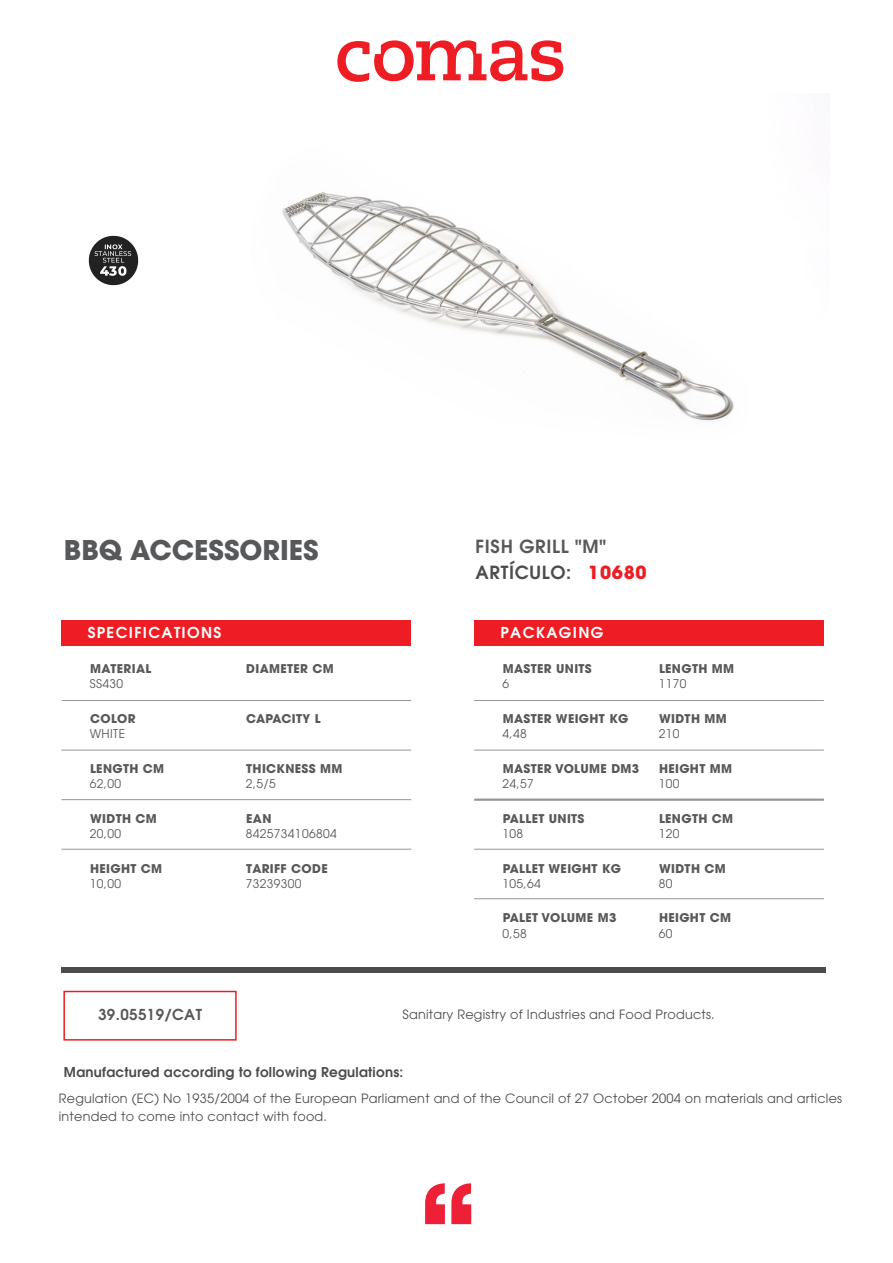
<style>
.page{position:relative;width:893px;height:1263px;background:#fff}
.page>*{position:absolute;margin:0;border:0;box-sizing:border-box;transform-origin:0 0}
.t1{font:700 27px "Avant Garde";color:#57585a}
.t2{font:600 18px/25.7px "Avant Garde";letter-spacing:.04em;color:#57585a}
.t3{font:600 15px "Avant Garde";letter-spacing:.09em;color:#fff}
.t4{font:600 15px "Avant Garde";letter-spacing:.03em;color:#57585a}
.t5{font:600 13.5px "Avant Garde";letter-spacing:.02em;color:#4b4c4d}
.t6{font:12.75px/18px "Avant Garde";letter-spacing:.02em;color:#4b4c4d}
.t7{font:700 12px "Avant Garde";letter-spacing:.03em;color:#57585a}
.t8{font:12px "Avant Garde";letter-spacing:.03em;color:#57585a}
.s1{color:#4b4c4d}
.s2{font-weight:700;color:#ee1d23}
</style>
<div class="page">
<svg style="left:425px;top:1183px;width:20px;height:41px"></svg>
<svg style="left:451px;top:1183px;width:20px;height:41px"></svg>
<svg style="left:337px;top:40px;width:226px;height:42px"></svg>
<div style="left:61px;top:620px;width:350px;height:25px;background:#ee1d23"></div>
<div style="left:61px;top:967px;width:765px;height:6px;background:#4b4c4d"></div>
<hr style="left:61px;top:700px;width:350px;height:1px;background:#939598">
<hr style="left:61px;top:750px;width:350px;height:1px;background:#939598">
<hr style="left:61px;top:799px;width:350px;height:1px;background:#939598">
<hr style="left:61px;top:849px;width:350px;height:1px;background:#939598">
<div style="left:474px;top:620px;width:350px;height:25px;background:#ee1d23"></div>
<hr style="left:474px;top:700px;width:350px;height:1px;background:#939598">
<hr style="left:474px;top:750px;width:350px;height:1px;background:#939598">
<hr style="left:474px;top:798px;width:350px;height:3px;background:#939598">
<hr style="left:474px;top:849px;width:350px;height:1px;background:#939598">
<hr style="left:474px;top:898px;width:350px;height:1px;background:#939598">
<div style="left:63px;top:991px;width:174px;height:49px;border:2px solid #ee1d23"></div>
<img style="left:88px;top:235px;width:51px;height:51px">
<img style="left:282px;top:192px;width:452px;height:229px">
<h1 class="t1" style="left:64px;top:532px;width:256px">BBQ ACCESSORIES</h1>
<h2 class="t2" style="left:475px;top:533px;width:173px">FISH GRILL "M"<br><span class="s1">ARTÍCULO:</span> <span class="s2">10680</span></h2>
<p class="t3" style="left:88px;top:623px;width:135px">SPECIFICATIONS</p>
<p class="t7" style="left:90px;top:661px;width:63px">MATERIAL</p>
<p class="t7" style="left:246px;top:661px;width:89px">DIAMETER CM</p>
<p class="t3" style="left:500px;top:623px;width:104px">PACKAGING</p>
<p class="t7" style="left:503px;top:661px;width:91px">MASTER UNITS</p>
<p class="t7" style="left:659px;top:661px;width:77px">LENGTH MM</p>
<p class="t8" style="left:90px;top:677px;width:35px">SS430</p>
<p class="t8" style="left:502px;top:677px;width:8px">6</p>
<p class="t8" style="left:659px;top:677px;width:29px">1170</p>
<p class="t7" style="left:90px;top:711px;width:47px">COLOR</p>
<p class="t7" style="left:246px;top:711px;width:76px">CAPACITY L</p>
<p class="t7" style="left:503px;top:711px;width:127px">MASTER WEIGHT KG</p>
<p class="t7" style="left:659px;top:711px;width:69px">WIDTH MM</p>
<p class="t8" style="left:90px;top:727px;width:37px">WHITE</p>
<p class="t8" style="left:502px;top:727px;width:26px">4,48</p>
<p class="t8" style="left:659px;top:727px;width:22px">210</p>
<p class="t7" style="left:90px;top:761px;width:76px">LENGTH CM</p>
<p class="t7" style="left:246px;top:761px;width:98px">THICKNESS MM</p>
<p class="t7" style="left:503px;top:761px;width:138px">MASTER VOLUME DM3</p>
<p class="t7" style="left:659px;top:761px;width:75px">HEIGHT MM</p>
<p class="t8" style="left:90px;top:777px;width:33px">62,00</p>
<p class="t8" style="left:90px;top:826px;width:33px">20,00</p>
<p class="t8" style="left:90px;top:876px;width:33px">10,00</p>
<p class="t7" style="left:90px;top:810px;width:68px">WIDTH CM</p>
<p class="t7" style="left:90px;top:860px;width:74px">HEIGHT CM</p>
<p class="t8" style="left:246px;top:776px;width:31px">2,5/5</p>
<p class="t7" style="left:246px;top:810px;width:27px">EAN</p>
<p class="t8" style="left:246px;top:826px;width:92px">8425734106804</p>
<p class="t7" style="left:246px;top:860px;width:83px">TARIFF CODE</p>
<p class="t8" style="left:246px;top:876px;width:57px">73239300</p>
<p class="t8" style="left:502px;top:777px;width:33px">24,57</p>
<p class="t8" style="left:502px;top:826px;width:22px">108</p>
<p class="t7" style="left:503px;top:810px;width:83px">PALLET UNITS</p>
<p class="t8" style="left:659px;top:777px;width:22px">100</p>
<p class="t7" style="left:659px;top:810px;width:76px">LENGTH CM</p>
<p class="t8" style="left:659px;top:826px;width:22px">120</p>
<p class="t7" style="left:503px;top:860px;width:120px">PALLET WEIGHT KG</p>
<p class="t7" style="left:659px;top:860px;width:68px">WIDTH CM</p>
<p class="t8" style="left:502px;top:876px;width:40px">105,64</p>
<p class="t8" style="left:502px;top:926px;width:26px">0,58</p>
<p class="t7" style="left:503px;top:910px;width:115px">PALET VOLUME M3</p>
<p class="t8" style="left:659px;top:876px;width:15px">80</p>
<p class="t7" style="left:659px;top:910px;width:74px">HEIGHT CM</p>
<p class="t8" style="left:659px;top:926px;width:15px">60</p>
<p class="t4" style="left:98px;top:1005px;width:105px">39.05519/CAT</p>
<p class="t6" style="left:402px;top:1006px;width:314px">Sanitary Registry of Industries and Food Products.</p>
<p class="t5" style="left:64px;top:1063px;width:341px">Manufactured according to following Regulations:</p>
<p class="t6" style="left:59px;top:1090px;width:785px">Regulation (EC) No 1935/2004 of the European Parliament and of the Council of 27 October 2004 on materials and articles intended to come into contact with food.</p>
</div>
